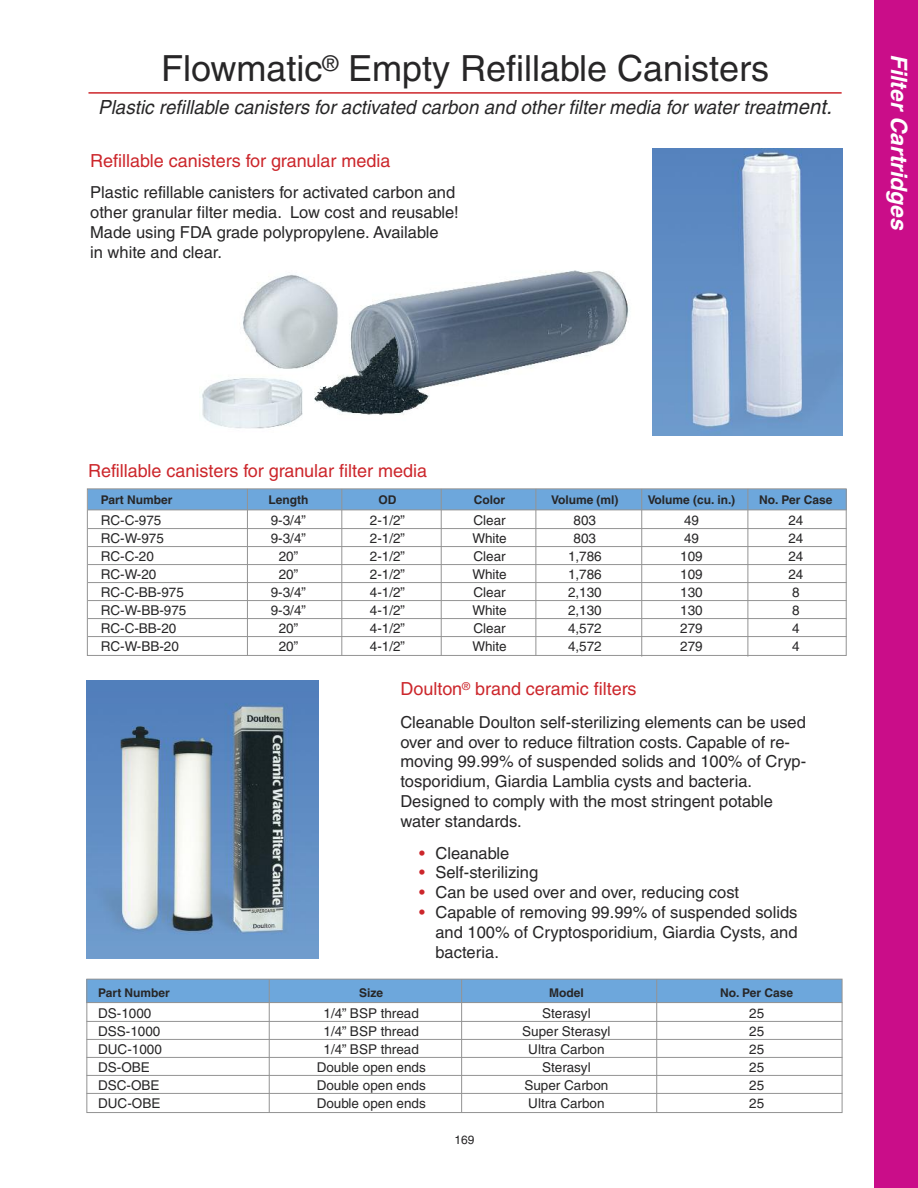
<style>
.page{position:relative;width:918px;height:1188px;background:#fff}
.page>*{position:absolute;margin:0;border:0;box-sizing:border-box;transform-origin:0 0}
.t1{font:36px "Helvetica";color:#272627}
.t2{font:italic 700 22.5px "Helvetica";letter-spacing:.005em;color:#fff}
.t3{font:italic 19.5px "Helvetica";letter-spacing:.005em;color:#272627;scale:.96 1}
.t4{font:18px "Helvetica";color:#cc262b}
.t5{font:16.5px/19.8px "Helvetica";color:#272627}
.t6{font:13.5px "Helvetica";color:#272627}
.t7{font:700 12px "Helvetica";color:#272627}
.t8{font:12px "Helvetica";color:#272627}
.s1{font-size:21px}
.s2{color:#cc262b}
</style>
<div class="page">
<div style="left:874px;top:0;width:44px;height:1188px;background:#ca0d89"></div>
<img style="left:202px;top:270px;width:427px;height:159px">
<div style="left:88px;top:489px;width:759px;height:21px;background:#6da7dc"></div>
<hr style="left:88px;top:92px;width:754px;height:2px;background:#cc262b">
<img style="left:652px;top:149px;width:190px;height:286px">
<div style="left:87px;top:488px;width:760px;height:168px;border:1px solid #939393"></div>
<hr style="left:88px;top:510px;width:759px;height:1px;background:#939393">
<hr style="left:88px;top:528px;width:759px;height:1px;background:#939393">
<hr style="left:88px;top:546px;width:759px;height:1px;background:#939393">
<hr style="left:88px;top:564px;width:759px;height:1px;background:#939393">
<hr style="left:88px;top:582px;width:759px;height:1px;background:#939393">
<hr style="left:88px;top:600px;width:759px;height:1px;background:#939393">
<hr style="left:88px;top:618px;width:759px;height:1px;background:#939393">
<hr style="left:88px;top:636px;width:759px;height:1px;background:#939393">
<hr style="left:247px;top:489px;width:1px;height:167px;background:#939393">
<hr style="left:341px;top:489px;width:1px;height:167px;background:#939393">
<hr style="left:441px;top:489px;width:1px;height:167px;background:#939393">
<hr style="left:536px;top:489px;width:1px;height:167px;background:#939393">
<hr style="left:641px;top:489px;width:1px;height:168px;background:#939393">
<hr style="left:748px;top:489px;width:1px;height:168px;background:#939393">
<div style="left:86px;top:979px;width:755px;height:23px;background:#6da7dc"></div>
<div style="left:86px;top:979px;width:756px;height:134px;border:1px solid #939393"></div>
<hr style="left:86px;top:1002px;width:756px;height:1px;background:#939393">
<hr style="left:86px;top:1021px;width:756px;height:1px;background:#939393">
<hr style="left:86px;top:1039px;width:756px;height:1px;background:#939393">
<hr style="left:86px;top:1057px;width:756px;height:1px;background:#939393">
<hr style="left:86px;top:1075px;width:756px;height:1px;background:#939393">
<hr style="left:86px;top:1093px;width:756px;height:1px;background:#939393">
<hr style="left:269px;top:979px;width:1px;height:134px;background:#939393">
<hr style="left:461px;top:979px;width:1px;height:134px;background:#939393">
<hr style="left:656px;top:979px;width:1px;height:134px;background:#939393">
<img style="left:86px;top:681px;width:232px;height:277px">
<h1 class="t1" style="left:161px;top:55px;width:610px">Flowmatic<sup>®</sup> Empty Refillable Canisters</h1>
<p class="t3" style="left:98px;top:100px;width:766px">Plastic refillable canisters for activated carbon and other filter media for water treat<span class="s1">ment.</span></p>
<p class="t4" style="left:90px;top:154px;width:302px">Refillable canisters for granular media</p>
<p class="t5" style="left:90px;top:184px;width:370px">Plastic refillable canisters for activated carbon and other granular filter media. Low cost and reusable!<br>Made using FDA grade polypropylene. Available<br>in white and clear.</p>
<h2 class="t2" style="left:907px;top:54px;width:178px;rotate:90deg">Filter Cartridges</h2>
<p class="t4" style="left:88px;top:465px;width:341px">Refillable canisters for granular filter media</p>
<p class="t7" style="left:101px;top:496px;width:73px">Part Number</p>
<p class="t7" style="left:268px;top:496px;width:41px">Length</p>
<p class="t7" style="left:378px;top:496px;width:19px">OD</p>
<p class="t7" style="left:474px;top:496px;width:33px">Color</p>
<p class="t7" style="left:551px;top:496px;width:69px">Volume (ml)</p>
<p class="t7" style="left:648px;top:496px;width:89px">Volume (cu. in.)</p>
<p class="t7" style="left:759px;top:496px;width:75px">No. Per Case</p>
<p class="t6" style="left:101px;top:515px;width:62px">RC-C-975</p>
<p class="t6" style="left:271px;top:515px;width:37px">9-3/4”</p>
<p class="t6" style="left:370px;top:515px;width:37px">2-1/2”</p>
<p class="t6" style="left:473px;top:515px;width:34px">Clear</p>
<p class="t6" style="left:574px;top:515px;width:24px">803</p>
<p class="t6" style="left:684px;top:515px;width:16px">49</p>
<p class="t6" style="left:788px;top:515px;width:16px">24</p>
<p class="t6" style="left:101px;top:533px;width:65px">RC-W-975</p>
<p class="t6" style="left:271px;top:533px;width:37px">9-3/4”</p>
<p class="t6" style="left:370px;top:533px;width:37px">2-1/2”</p>
<p class="t6" style="left:472px;top:533px;width:36px">White</p>
<p class="t6" style="left:574px;top:533px;width:24px">803</p>
<p class="t6" style="left:684px;top:533px;width:16px">49</p>
<p class="t6" style="left:788px;top:533px;width:16px">24</p>
<p class="t6" style="left:101px;top:551px;width:55px">RC-C-20</p>
<p class="t6" style="left:279px;top:551px;width:21px">20”</p>
<p class="t6" style="left:370px;top:551px;width:37px">2-1/2”</p>
<p class="t6" style="left:473px;top:551px;width:34px">Clear</p>
<p class="t6" style="left:568px;top:551px;width:35px">1,786</p>
<p class="t6" style="left:680px;top:551px;width:24px">109</p>
<p class="t6" style="left:788px;top:551px;width:16px">24</p>
<p class="t6" style="left:101px;top:569px;width:57px">RC-W-20</p>
<p class="t6" style="left:279px;top:569px;width:21px">20”</p>
<p class="t6" style="left:370px;top:569px;width:37px">2-1/2”</p>
<p class="t6" style="left:472px;top:569px;width:36px">White</p>
<p class="t6" style="left:568px;top:569px;width:35px">1,786</p>
<p class="t6" style="left:680px;top:569px;width:24px">109</p>
<p class="t6" style="left:788px;top:569px;width:16px">24</p>
<p class="t6" style="left:101px;top:587px;width:85px">RC-C-BB-975</p>
<p class="t6" style="left:271px;top:587px;width:37px">9-3/4”</p>
<p class="t6" style="left:370px;top:587px;width:37px">4-1/2”</p>
<p class="t6" style="left:473px;top:587px;width:34px">Clear</p>
<p class="t6" style="left:568px;top:587px;width:35px">2,130</p>
<p class="t6" style="left:680px;top:587px;width:24px">130</p>
<p class="t6" style="left:792px;top:587px;width:9px">8</p>
<p class="t6" style="left:101px;top:605px;width:87px">RC-W-BB-975</p>
<p class="t6" style="left:271px;top:605px;width:37px">9-3/4”</p>
<p class="t6" style="left:370px;top:605px;width:37px">4-1/2”</p>
<p class="t6" style="left:472px;top:605px;width:36px">White</p>
<p class="t6" style="left:568px;top:605px;width:35px">2,130</p>
<p class="t6" style="left:680px;top:605px;width:24px">130</p>
<p class="t6" style="left:792px;top:605px;width:9px">8</p>
<p class="t6" style="left:101px;top:623px;width:77px">RC-C-BB-20</p>
<p class="t6" style="left:279px;top:623px;width:21px">20”</p>
<p class="t6" style="left:370px;top:623px;width:37px">4-1/2”</p>
<p class="t6" style="left:473px;top:623px;width:34px">Clear</p>
<p class="t6" style="left:568px;top:623px;width:35px">4,572</p>
<p class="t6" style="left:680px;top:623px;width:24px">279</p>
<p class="t6" style="left:792px;top:623px;width:9px">4</p>
<p class="t6" style="left:101px;top:641px;width:80px">RC-W-BB-20</p>
<p class="t6" style="left:279px;top:641px;width:21px">20”</p>
<p class="t6" style="left:370px;top:641px;width:37px">4-1/2”</p>
<p class="t6" style="left:472px;top:641px;width:36px">White</p>
<p class="t6" style="left:568px;top:641px;width:35px">4,572</p>
<p class="t6" style="left:680px;top:641px;width:24px">279</p>
<p class="t6" style="left:792px;top:641px;width:9px">4</p>
<p class="t4" style="left:400px;top:682px;width:238px">Doulton<sup>®</sup> brand ceramic filters</p>
<p class="t5" style="left:400px;top:714px;width:407px">Cleanable Doulton self-sterilizing elements can be used over and over to reduce filtration costs. Capable of re&shy;moving 99.99% of suspended solids and 100% of Cryp&shy;tosporidium, Giardia Lamblia cysts and bacteria.<br>Designed to comply with the most stringent potable water standards.</p>
<p class="t5" style="left:419px;top:845px;width:92px"><span class="s2">•</span> Cleanable</p>
<p class="t5" style="left:419px;top:864px;width:121px"><span class="s2">•</span> Self-sterilizing</p>
<p class="t5" style="left:419px;top:884px;width:321px"><span class="s2">•</span> Can be used over and over, reducing cost</p>
<p class="t5" style="left:436px;top:904px;width:364px;text-align:justify;text-indent:-16px"><span class="s2">•</span> Capable of removing 99.99% of suspended solids and 100% of Cryptosporidium, Giardia Cysts, and bacteria.</p>
<p class="t7" style="left:98px;top:988px;width:73px">Part Number</p>
<p class="t7" style="left:359px;top:988px;width:26px">Size</p>
<p class="t7" style="left:549px;top:988px;width:36px">Model</p>
<p class="t7" style="left:720px;top:988px;width:75px">No. Per Case</p>
<p class="t6" style="left:98px;top:1008px;width:55px">DS-1000</p>
<p class="t6" style="left:324px;top:1008px;width:97px">1/4” BSP thread</p>
<p class="t6" style="left:542px;top:1008px;width:50px">Sterasyl</p>
<p class="t6" style="left:749px;top:1008px;width:16px">25</p>
<p class="t6" style="left:98px;top:1026px;width:64px">DSS-1000</p>
<p class="t6" style="left:324px;top:1026px;width:97px">1/4” BSP thread</p>
<p class="t6" style="left:522px;top:1026px;width:90px">Super Sterasyl</p>
<p class="t6" style="left:749px;top:1026px;width:16px">25</p>
<p class="t6" style="left:98px;top:1044px;width:65px">DUC-1000</p>
<p class="t6" style="left:324px;top:1044px;width:97px">1/4” BSP thread</p>
<p class="t6" style="left:528px;top:1044px;width:78px">Ultra Carbon</p>
<p class="t6" style="left:749px;top:1044px;width:16px">25</p>
<p class="t6" style="left:98px;top:1062px;width:53px">DS-OBE</p>
<p class="t6" style="left:317px;top:1062px;width:111px">Double open ends</p>
<p class="t6" style="left:542px;top:1062px;width:50px">Sterasyl</p>
<p class="t6" style="left:749px;top:1062px;width:16px">25</p>
<p class="t6" style="left:98px;top:1080px;width:63px">DSC-OBE</p>
<p class="t6" style="left:317px;top:1080px;width:111px">Double open ends</p>
<p class="t6" style="left:524px;top:1080px;width:85px">Super Carbon</p>
<p class="t6" style="left:749px;top:1080px;width:16px">25</p>
<p class="t6" style="left:98px;top:1098px;width:64px">DUC-OBE</p>
<p class="t6" style="left:317px;top:1098px;width:111px">Double open ends</p>
<p class="t6" style="left:528px;top:1098px;width:78px">Ultra Carbon</p>
<p class="t6" style="left:749px;top:1098px;width:16px">25</p>
<p class="t8" style="left:454px;top:1135px;width:21px">169</p>
</div>
